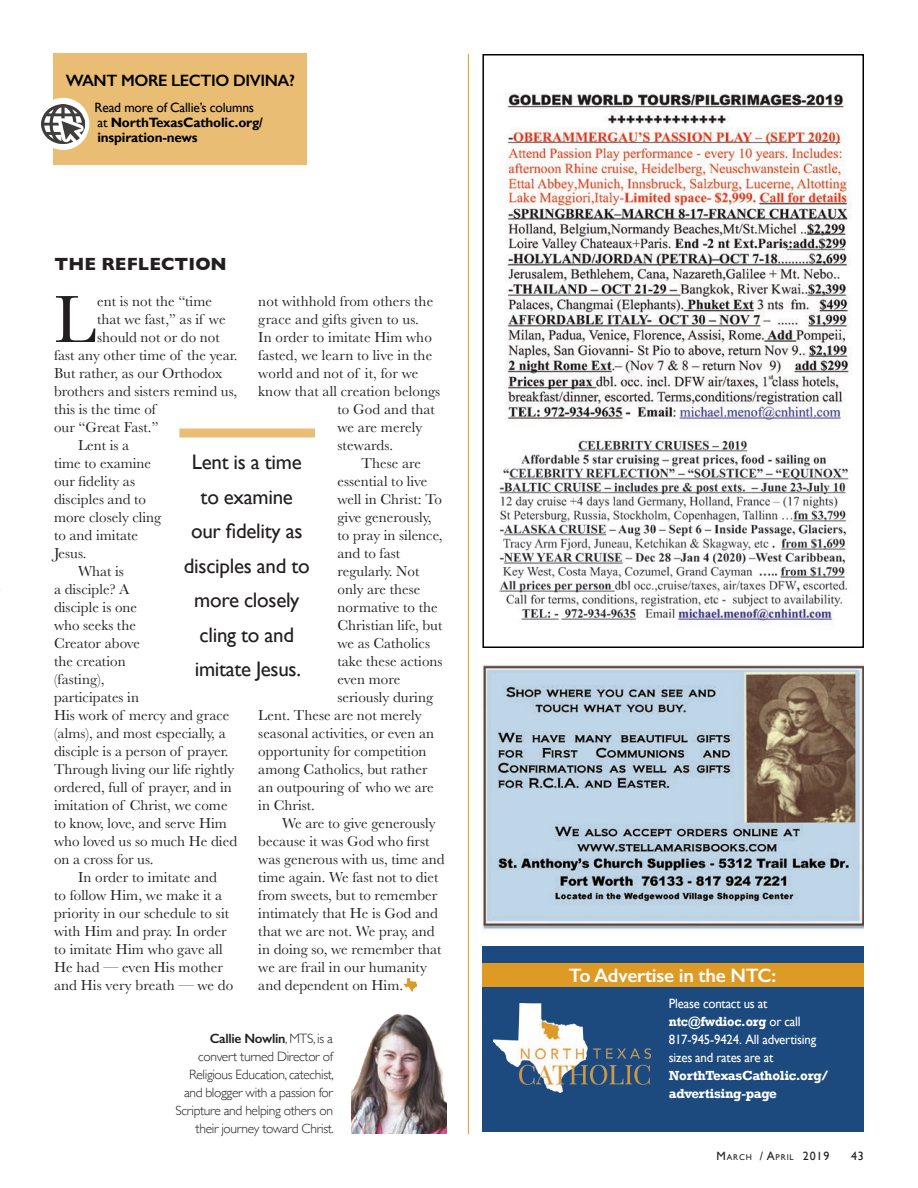
<style>
.page{position:relative;width:918px;height:1188px;background:#fff}
.page>*{position:absolute;margin:0;border:0;box-sizing:border-box;transform-origin:0 0}
.t1{font:69.3px "Baskerville";color:#231f20}
.t2{font:21px/34.5px "Gill Sans";letter-spacing:-.015em;color:#231f20;text-align:center}
.t3{font:600 19.5px "Gill Sans";letter-spacing:-.015em;color:#fff}
.t4{font:700 18px "Gill Sans";letter-spacing:.005em;color:#231f20}
.t5{font:600 16.5px "Gill Sans";letter-spacing:-.025em;color:#000}
.t6{font:15px "Baskerville";color:#231f20}
.t7{font:300 13.5px/18px "Gill Sans";letter-spacing:-.025em;color:#231f20;text-align:right}
.t8{font:700 13.5px/15px "Gill Sans";letter-spacing:-.015em;color:#000}
.t9{font:13.5px/18px "Gill Sans";letter-spacing:-.015em;color:#fff;scale:.95 1}
.t10{font:700 13.5px/18px "Rockwell";letter-spacing:-.02em;color:#fff}
.t11{font:700 13.5px "Rockwell";letter-spacing:-.02em;color:#fff;scale:.95 1}
.t12{font:12px "Gill Sans";color:#231f20}
.t13{font:8.4px "Gill Sans";letter-spacing:.1em;color:#231f20}
.s1{font-weight:400}
.s2{font-weight:600}
.s3{font-family:"Gill Sans";font-weight:400}
.s4{font-size:12px}
</style>
<div class="page">
<hr style="left:468px;top:54px;width:1px;height:1080px;background:#dd9b25">
<img style="left:351px;top:1015px;width:95px;height:119px">
<svg style="left:404px;top:979px;width:13px;height:13px"></svg>
<div style="left:482px;top:54px;width:382px;height:594px;border:2px solid #000"></div>
<div style="left:482px;top:946px;width:381px;height:186px;background:#1d4a7e"></div>
<img style="left:494px;top:1003px;width:157px;height:90px">
<div style="left:482px;top:964px;width:382px;height:23px;background:#dd9b25"></div>
<img style="left:505px;top:93px;width:346px;height:329px">
<img style="left:499px;top:440px;width:350px;height:184px">
<img style="left:482px;top:664px;width:382px;height:269px">
<div style="left:179px;top:429px;width:136px;height:9px;background:#eabd75"></div>
<div style="left:54px;top:54px;width:253px;height:111px;background:#eabd75"></div>
<div style="left:37px;top:98px;width:52px;height:52px;background:#fff;border-radius:50%"></div>
<img style="left:42px;top:104px;width:43px;height:40px">
<p class="t5" style="left:66px;top:71px;width:231px">WANT MORE LECTIO DIVINA?</p>
<p class="t8" style="left:94px;top:100px;width:170px"><span class="s1">Read more of Callie’s columns at</span> NorthTexasCatholic.org/ inspiration-news</p>
<p class="t4" style="left:55px;top:250px;width:174px">THE REFLECTION</p>
<p class="t6" style="left:258px;top:292px;width:177px">not withhold from others the</p>
<p class="t6" style="left:258px;top:310px;width:162px">grace and gifts given to us.</p>
<p class="t6" style="left:258px;top:328px;width:175px">In order to imitate Him who</p>
<p class="t6" style="left:258px;top:346px;width:175px">fasted, we learn to live in the</p>
<p class="t6" style="left:258px;top:364px;width:162px">world and not of it, for we</p>
<p class="t6" style="left:258px;top:382px;width:183px">know that all creation belongs</p>
<p class="t6" style="left:338px;top:400px;width:99px">to God and that</p>
<p class="t6" style="left:338px;top:418px;width:86px">we are merely</p>
<p class="t6" style="left:338px;top:436px;width:57px">stewards.</p>
<p class="t6" style="left:362px;top:454px;width:61px">These are</p>
<p class="t6" style="left:338px;top:472px;width:91px">essential to live</p>
<p class="t6" style="left:338px;top:490px;width:106px">well in Christ: To</p>
<p class="t6" style="left:338px;top:508px;width:95px">give generously,</p>
<p class="t6" style="left:338px;top:526px;width:107px">to pray in silence,</p>
<p class="t6" style="left:338px;top:544px;width:64px">and to fast</p>
<p class="t6" style="left:338px;top:562px;width:84px">regularly. Not</p>
<p class="t6" style="left:338px;top:580px;width:84px">only are these</p>
<p class="t6" style="left:338px;top:598px;width:102px">normative to the</p>
<p class="t6" style="left:338px;top:616px;width:106px">Christian life, but</p>
<p class="t6" style="left:338px;top:634px;width:94px">we as Catholics</p>
<p class="t6" style="left:338px;top:652px;width:107px">take these actions</p>
<p class="t6" style="left:338px;top:670px;width:64px">even more</p>
<p class="t6" style="left:338px;top:688px;width:97px">seriously during</p>
<p class="t6" style="left:258px;top:706px;width:165px">Lent. These are not merely</p>
<p class="t6" style="left:258px;top:724px;width:177px">seasonal activities, or even an</p>
<p class="t6" style="left:258px;top:742px;width:170px">opportunity for competition</p>
<p class="t6" style="left:258px;top:760px;width:171px">among Catholics, but rather</p>
<p class="t6" style="left:258px;top:778px;width:177px">an outpouring of who we are</p>
<p class="t6" style="left:258px;top:796px;width:58px">in Christ.</p>
<p class="t6" style="left:282px;top:814px;width:155px">We are to give generously</p>
<p class="t6" style="left:258px;top:832px;width:173px">because it was God who first</p>
<p class="t6" style="left:258px;top:850px;width:188px">was generous with us, time and</p>
<p class="t6" style="left:258px;top:868px;width:182px">time again. We fast not to diet</p>
<p class="t6" style="left:258px;top:886px;width:180px">from sweets, but to remember</p>
<p class="t6" style="left:258px;top:904px;width:181px">intimately that He is God and</p>
<p class="t6" style="left:258px;top:922px;width:178px">that we are not. We pray, and</p>
<p class="t6" style="left:258px;top:940px;width:185px">in doing so, we remember that</p>
<p class="t6" style="left:258px;top:958px;width:170px">we are frail in our humanity</p>
<p class="t6" style="left:258px;top:976px;width:146px">and dependent on Him.</p>
<p class="t7" style="left:176px;top:1029px;width:160px"><span class="s2">Callie Nowlin</span>, MTS, is a convert turned Director of<br>Religious Education, catechist, and blogger with a passion for<br>Scripture and helping others on their journey toward Christ.</p>
<h1 class="t1" style="left:54px;top:275px;width:43px">L</h1>
<p class="t6" style="left:97px;top:292px;width:116px">ent is not the “time</p>
<p class="t6" style="left:97px;top:310px;width:130px">that we fast,” as if we</p>
<p class="t6" style="left:97px;top:328px;width:124px">should not or do not</p>
<p class="t6" style="left:54px;top:346px;width:185px">fast any other time of the year.</p>
<p class="t6" style="left:54px;top:364px;width:170px">But rather, as our Orthodox</p>
<p class="t6" style="left:54px;top:382px;width:185px">brothers and sisters remind us,</p>
<p class="t6" style="left:54px;top:400px;width:103px">this is the time of</p>
<p class="t6" style="left:54px;top:418px;width:106px">our “Great Fast.”</p>
<p class="t6" style="left:78px;top:436px;width:53px">Lent is a</p>
<p class="t6" style="left:54px;top:454px;width:99px">time to examine</p>
<p class="t6" style="left:54px;top:472px;width:83px">our fidelity as</p>
<p class="t6" style="left:54px;top:490px;width:94px">disciples and to</p>
<p class="t6" style="left:54px;top:508px;width:109px">more closely cling</p>
<p class="t6" style="left:54px;top:526px;width:86px">to and imitate</p>
<p class="t6" style="left:54px;top:544px;width:34px">Jesus.</p>
<p class="t6" style="left:78px;top:562px;width:47px">What is</p>
<p class="t6" style="left:54px;top:580px;width:77px">a disciple? A</p>
<p class="t6" style="left:54px;top:598px;width:85px">disciple is one</p>
<p class="t6" style="left:54px;top:616px;width:83px">who seeks the</p>
<p class="t6" style="left:54px;top:634px;width:87px">Creator above</p>
<p class="t6" style="left:54px;top:652px;width:73px">the creation</p>
<p class="t6" style="left:54px;top:670px;width:52px">(fasting),</p>
<p class="t6" style="left:54px;top:688px;width:87px">participates in</p>
<p class="t6" style="left:54px;top:706px;width:177px">His work of mercy and grace</p>
<p class="t6" style="left:54px;top:724px;width:173px">(alms), and most especially, a</p>
<p class="t6" style="left:54px;top:742px;width:176px">disciple is a person of prayer.</p>
<p class="t6" style="left:54px;top:760px;width:182px">Through living our life rightly</p>
<p class="t6" style="left:54px;top:778px;width:179px">ordered, full of prayer, and in</p>
<p class="t6" style="left:54px;top:796px;width:175px">imitation of Christ, we come</p>
<p class="t6" style="left:54px;top:814px;width:174px">to know, love, and serve Him</p>
<p class="t6" style="left:54px;top:832px;width:185px">who loved us so much He died</p>
<p class="t6" style="left:54px;top:850px;width:101px">on a cross for us.</p>
<p class="t6" style="left:78px;top:868px;width:141px">In order to imitate and</p>
<p class="t6" style="left:54px;top:886px;width:170px">to follow Him, we make it a</p>
<p class="t6" style="left:54px;top:904px;width:177px">priority in our schedule to sit</p>
<p class="t6" style="left:54px;top:922px;width:174px">with Him and pray. In order</p>
<p class="t6" style="left:54px;top:940px;width:170px">to imitate Him who gave all</p>
<p class="t6" style="left:54px;top:958px;width:171px">He had — even His mother</p>
<p class="t6" style="left:54px;top:976px;width:181px">and His very breath — we do</p>
<h2 class="t2" style="left:184px;top:445px;width:127px">Lent is a time to examine our fidelity as disciples and to more closely cling to and imitate Jesus.</h2>
<h3 class="t3" style="left:569px;top:964px;width:209px">To Advertise in the NTC:</h3>
<p class="t9" style="left:669px;top:995px;width:105px">Please contact us at</p>
<p class="t11" style="left:669px;top:1014px;width:140px">ntc@fwdioc.org <span class="s3">or call</span></p>
<p class="t9" style="left:669px;top:1031px;width:157px">817-945-9424. All advertising sizes and rates are at</p>
<p class="t10" style="left:669px;top:1067px;width:161px">NorthTexasCatholic.org/ advertising-page</p>
<p class="t13" style="left:717px;top:1152px;width:114px"><span class="s4">M</span>ARCH <span class="s4">/ A</span>PRIL <span class="s4">2019</span></p>
<p class="t12" style="left:851px;top:1149px;width:14px">43</p>
</div>
